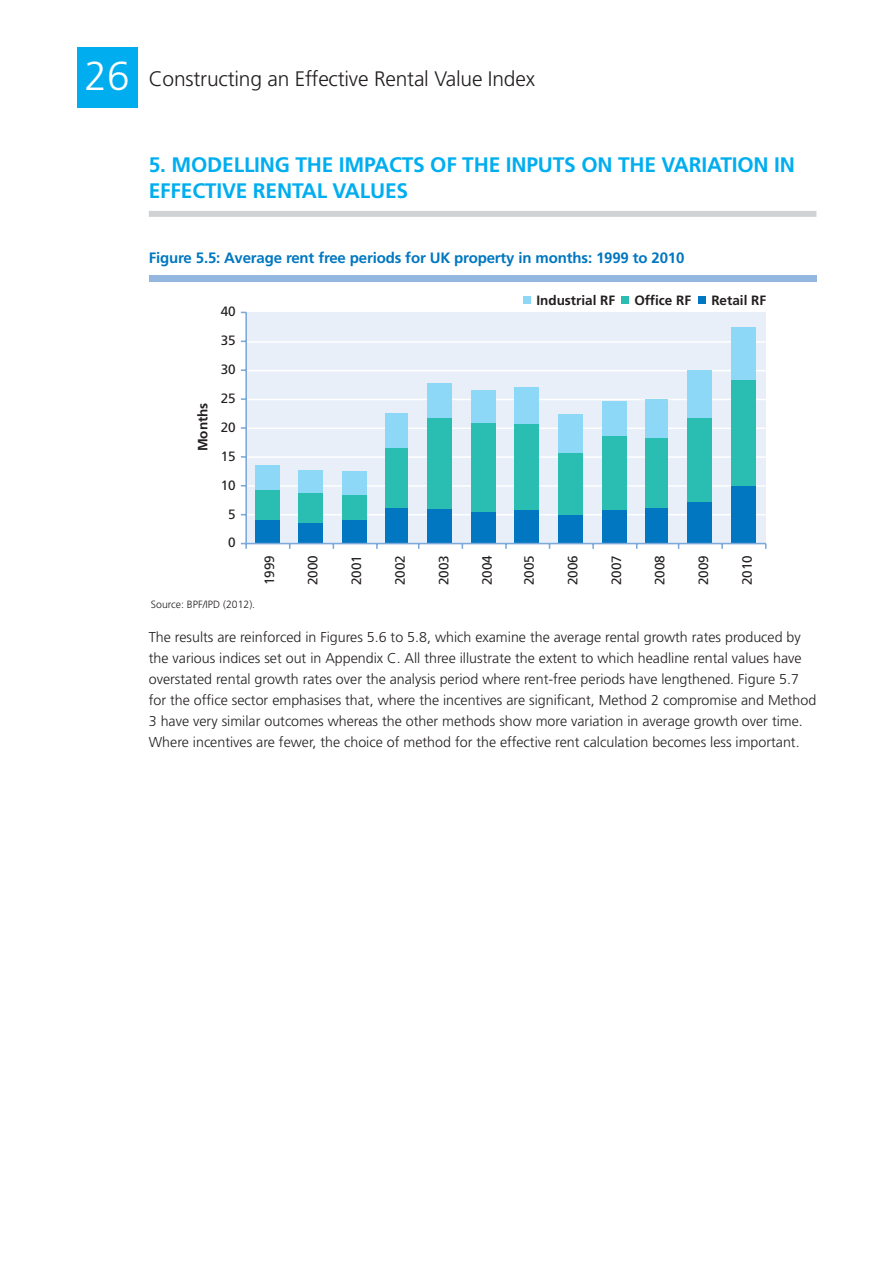
<style>
.page{position:relative;width:893px;height:1263px;background:#fff}
.page>*{position:absolute;margin:0;border:0;box-sizing:border-box;transform-origin:0 0}
.Page_title{font:700 21px/25.8px "Frutiger";letter-spacing:-.01em;color:#00aeef}
.t1{font:300 21px "Frutiger";letter-spacing:-.01em;color:#231f20}
.t2{font:700 15px "Frutiger";letter-spacing:-.01em;color:#0077c0}
.Body_copy{font:300 14.25px/21px "Frutiger";color:#231f20}
.t3{font:13.5px "Frutiger";color:#231f20}
.t4{font:700 13.5px "Frutiger";color:#231f20}
.Source{font:300 10.5px "Frutiger";color:#231f20}
.s1{font-size:40.5px;color:#fff}
</style>
<div class="page">
<div style="left:77px;top:47px;width:60px;height:61px;background:#00aeef"></div>
<div style="left:149px;top:211px;width:667px;height:6px;background:#d1d2d4"></div>
<div style="left:149px;top:275px;width:667px;height:6px;background:#94b7e0"></div>
<div style="left:246px;top:312px;width:520px;height:232px;background:#e8eff8"></div>
<hr style="left:246px;top:514px;width:520px;height:1px;background:#fff">
<hr style="left:246px;top:485px;width:520px;height:2px;background:#fff">
<hr style="left:246px;top:456px;width:520px;height:2px;background:#fff">
<hr style="left:246px;top:427px;width:520px;height:2px;background:#fff">
<hr style="left:246px;top:399px;width:520px;height:1px;background:#fff">
<hr style="left:246px;top:370px;width:520px;height:1px;background:#fff">
<hr style="left:246px;top:341px;width:520px;height:2px;background:#fff">
<div style="left:255px;top:520px;width:24px;height:24px;background:#0077c0"></div>
<div style="left:298px;top:522px;width:25px;height:22px;background:#0077c0"></div>
<div style="left:342px;top:520px;width:24px;height:24px;background:#0077c0"></div>
<div style="left:386px;top:508px;width:22px;height:36px;background:#0077c0"></div>
<div style="left:427px;top:509px;width:25px;height:35px;background:#0077c0"></div>
<div style="left:471px;top:512px;width:24px;height:32px;background:#0077c0"></div>
<div style="left:515px;top:509px;width:24px;height:35px;background:#0077c0"></div>
<div style="left:558px;top:515px;width:25px;height:29px;background:#0077c0"></div>
<div style="left:602px;top:509px;width:24px;height:35px;background:#0077c0"></div>
<div style="left:645px;top:508px;width:23px;height:36px;background:#0077c0"></div>
<div style="left:687px;top:501px;width:25px;height:43px;background:#0077c0"></div>
<div style="left:731px;top:486px;width:24px;height:58px;background:#0077c0"></div>
<div style="left:255px;top:490px;width:24px;height:30px;background:#2abdb1"></div>
<div style="left:298px;top:492px;width:25px;height:30px;background:#2abdb1"></div>
<div style="left:342px;top:495px;width:24px;height:25px;background:#2abdb1"></div>
<div style="left:386px;top:448px;width:22px;height:60px;background:#2abdb1"></div>
<div style="left:427px;top:417px;width:25px;height:92px;background:#2abdb1"></div>
<div style="left:471px;top:423px;width:24px;height:89px;background:#2abdb1"></div>
<div style="left:515px;top:424px;width:24px;height:85px;background:#2abdb1"></div>
<div style="left:558px;top:453px;width:25px;height:62px;background:#2abdb1"></div>
<div style="left:602px;top:436px;width:24px;height:73px;background:#2abdb1"></div>
<div style="left:645px;top:437px;width:23px;height:71px;background:#2abdb1"></div>
<div style="left:687px;top:417px;width:25px;height:84px;background:#2abdb1"></div>
<div style="left:731px;top:379px;width:24px;height:107px;background:#2abdb1"></div>
<div style="left:255px;top:465px;width:24px;height:25px;background:#8dd7f7"></div>
<div style="left:298px;top:470px;width:25px;height:22px;background:#8dd7f7"></div>
<div style="left:342px;top:471px;width:24px;height:24px;background:#8dd7f7"></div>
<div style="left:386px;top:414px;width:22px;height:34px;background:#8dd7f7"></div>
<div style="left:427px;top:383px;width:25px;height:34px;background:#8dd7f7"></div>
<div style="left:471px;top:390px;width:24px;height:33px;background:#8dd7f7"></div>
<div style="left:515px;top:387px;width:24px;height:37px;background:#8dd7f7"></div>
<div style="left:558px;top:415px;width:25px;height:38px;background:#8dd7f7"></div>
<div style="left:602px;top:402px;width:24px;height:34px;background:#8dd7f7"></div>
<div style="left:645px;top:399px;width:23px;height:38px;background:#8dd7f7"></div>
<div style="left:687px;top:370px;width:25px;height:47px;background:#8dd7f7"></div>
<div style="left:731px;top:327px;width:24px;height:52px;background:#8dd7f7"></div>
<hr style="left:245px;top:312px;width:2px;height:232px;background:#7ba9da">
<hr style="left:246px;top:543px;width:520px;height:1px;background:#7ba9da">
<svg style="left:241px;top:543px;width:6px;height:6px"></svg>
<div style="left:523px;top:296px;width:8px;height:8px;background:#8dd7f7"></div>
<div style="left:621px;top:296px;width:8px;height:8px;background:#2abdb1"></div>
<div style="left:698px;top:296px;width:8px;height:8px;background:#0077c0"></div>
<h1 class="t1" style="left:84px;top:66px;width:452px"><span class="s1">26</span> Constructing an Effective Rental Value Index</h1>
<p class="Page_title" style="left:149px;top:152px;width:648px">5. MODELLING THE IMPACTS OF THE INPUTS ON THE VARIATION IN<br>EFFECTIVE RENTAL VALUES</p>
<p class="t2" style="left:149px;top:249px;width:537px">Figure 5.5: Average rent free periods for UK property in months: 1999 to 2010</p>
<p class="t4" style="left:195px;top:451px;width:50px;rotate:-90deg">Months</p>
<p class="t3" style="left:221px;top:304px;width:17px">40</p>
<p class="t3" style="left:221px;top:333px;width:17px">35</p>
<p class="t3" style="left:221px;top:362px;width:17px">30</p>
<p class="t3" style="left:221px;top:390px;width:17px">25</p>
<p class="t3" style="left:221px;top:419px;width:17px">20</p>
<p class="t3" style="left:221px;top:448px;width:17px">15</p>
<p class="t3" style="left:221px;top:477px;width:17px">10</p>
<p class="t3" style="left:228px;top:506px;width:9px">5</p>
<p class="t3" style="left:228px;top:535px;width:9px">0</p>
<p class="t4" style="left:536px;top:293px;width:80px">Industrial RF</p>
<p class="t4" style="left:634px;top:293px;width:58px">Office RF</p>
<p class="t4" style="left:711px;top:293px;width:56px">Retail RF</p>
<p class="t3" style="left:261px;top:585px;width:32px;rotate:-90deg">1999</p>
<p class="t3" style="left:305px;top:585px;width:32px;rotate:-90deg">2000</p>
<p class="t3" style="left:349px;top:585px;width:32px;rotate:-90deg">2001</p>
<p class="t3" style="left:392px;top:585px;width:32px;rotate:-90deg">2002</p>
<p class="t3" style="left:436px;top:585px;width:32px;rotate:-90deg">2003</p>
<p class="t3" style="left:479px;top:585px;width:32px;rotate:-90deg">2004</p>
<p class="t3" style="left:521px;top:585px;width:32px;rotate:-90deg">2005</p>
<p class="t3" style="left:565px;top:585px;width:32px;rotate:-90deg">2006</p>
<p class="t3" style="left:608px;top:585px;width:32px;rotate:-90deg">2007</p>
<p class="t3" style="left:652px;top:585px;width:32px;rotate:-90deg">2008</p>
<p class="t3" style="left:696px;top:585px;width:32px;rotate:-90deg">2009</p>
<p class="t3" style="left:739px;top:585px;width:32px;rotate:-90deg">2010</p>
<p class="Source" style="left:151px;top:598px;width:106px">Source: BPF/IPD (2012).</p>
<p class="Body_copy" style="left:149px;top:627px;width:669px">The results are reinforced in Figures 5.6 to 5.8, which examine the average rental growth rates produced by the various indices set out in Appendix C. All three illustrate the extent to which headline rental values have overstated rental growth rates over the analysis period where rent-free periods have lengthened. Figure 5.7 for the office sector emphasises that, where the incentives are significant, Method 2 compromise and Method 3 have very similar outcomes whereas the other methods show more variation in average growth over time.<br>Where incentives are fewer, the choice of method for the effective rent calculation becomes less important.</p>
</div>
